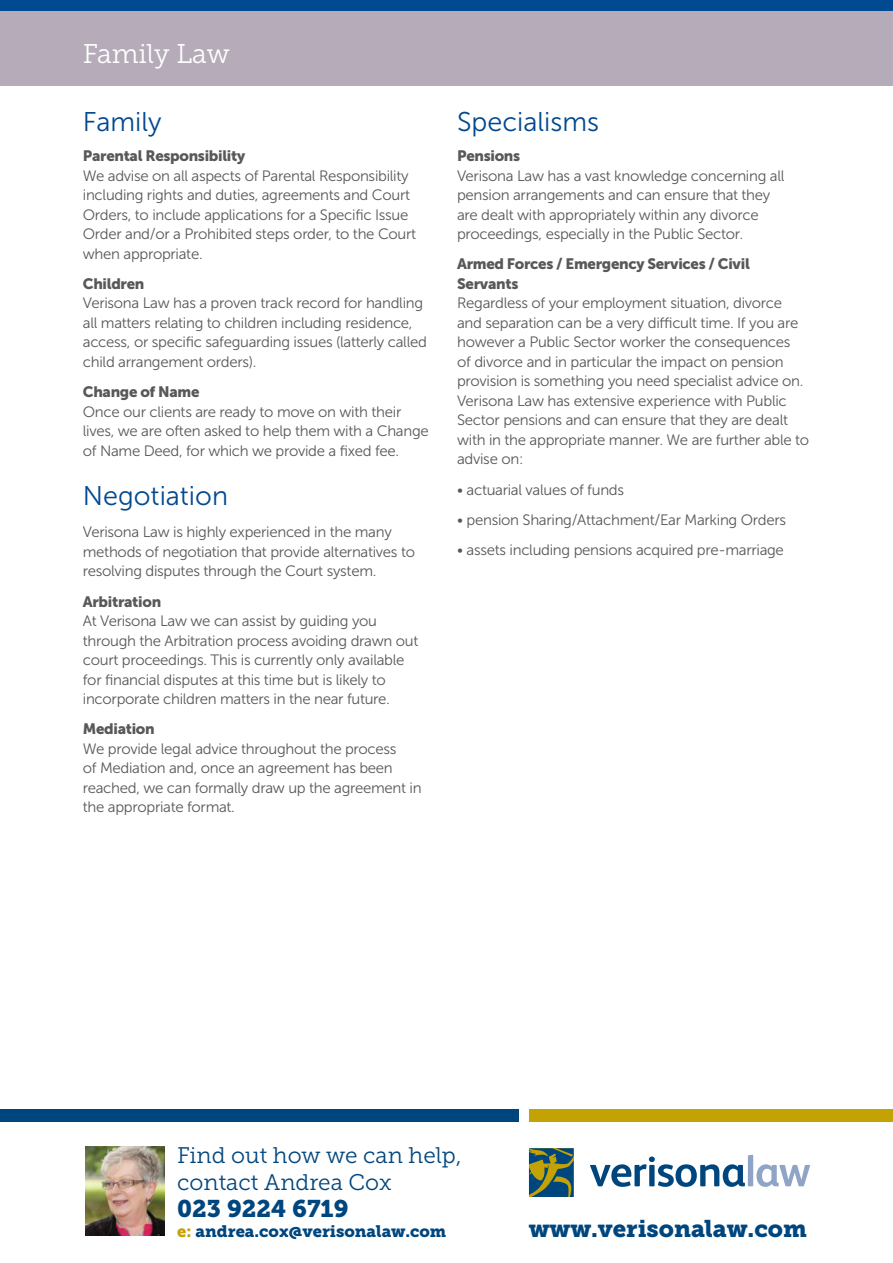
<style>
.page{position:relative;width:893px;height:1263px;background:#fff}
.page>*{position:absolute;margin:0;border:0;box-sizing:border-box;transform-origin:0 0}
.t1{font:27px "Museo Sans 300";color:#014990}
.t2{font:27px "Museo Slab 300";letter-spacing:-.005em;color:#fff}
.t3{font:24px "Museo Slab 900";color:#00467e}
.t4{font:22.5px/27px "Museo Slab 300";color:#00467e}
.t5{font:16.5px "Museo Slab 900";color:#00467e}
.t6{font:15px/19.5px "Museo Sans 300";letter-spacing:-.02em;color:#57585a}
.t7{font:15px/19.5px "Museo Sans 900";letter-spacing:-.02em;color:#57585a}
.s1{color:#c2a205}
</style>
<div class="page">
<div style="left:0;top:0;width:893px;height:85px;background:#b6abb9"></div>
<div style="left:0;top:0;width:893px;height:11px;background:#014990"></div>
<div style="left:0;top:1109px;width:519px;height:12px;background:#00467e"></div>
<div style="left:530px;top:1109px;width:363px;height:12px;background:#c2a205"></div>
<svg style="left:590px;top:1155px;width:220px;height:32px"></svg>
<svg style="left:529px;top:1148px;width:45px;height:49px;background:#4a694f"></svg>
<img style="left:86px;top:1146px;width:78px;height:89px">
<h1 class="t2" style="left:83px;top:39px;width:148px">Family Law</h1>
<h1 class="t1" style="left:83px;top:107px;width:80px">Family</h1>
<p class="t7" style="left:83px;top:146px;width:164px">Parental Responsibility</p>
<p class="t6" style="left:83px;top:166px;width:335px">We advise on all aspects of Parental Responsibility including rights and duties, agreements and Court Orders, to include applications for a Specific Issue Order and/or a Prohibited steps order, to the Court when appropriate.</p>
<p class="t7" style="left:83px;top:274px;width:63px">Children</p>
<p class="t6" style="left:83px;top:294px;width:345px">Verisona Law has a proven track record for handling all matters relating to children including residence, access, or specific safeguarding issues (latterly called child arrangement orders).</p>
<p class="t7" style="left:83px;top:382px;width:118px">Change of Name</p>
<p class="t6" style="left:83px;top:402px;width:347px">Once our clients are ready to move on with their lives, we are often asked to help them with a Change of Name Deed, for which we provide a fixed fee.</p>
<h1 class="t1" style="left:83px;top:481px;width:147px">Negotiation</h1>
<p class="t6" style="left:83px;top:523px;width:334px">Verisona Law is highly experienced in the many methods of negotiation that provide alternatives to resolving disputes through the Court system.</p>
<p class="t7" style="left:83px;top:591px;width:80px">Arbitration</p>
<p class="t6" style="left:83px;top:611px;width:337px">At Verisona Law we can assist by guiding you through the Arbitration process avoiding drawn out court proceedings. This is currently only available for financial disputes at this time but is likely to incorporate children matters in the near future.</p>
<p class="t7" style="left:83px;top:719px;width:73px">Mediation</p>
<p class="t6" style="left:83px;top:739px;width:340px">We provide legal advice throughout the process<br>of Mediation and, once an agreement has been reached, we can formally draw up the agreement in the appropriate format.</p>
<h1 class="t1" style="left:457px;top:107px;width:144px">Specialisms</h1>
<p class="t7" style="left:457px;top:146px;width:65px">Pensions</p>
<p class="t6" style="left:457px;top:166px;width:329px">Verisona Law has a vast knowledge concerning all pension arrangements and can ensure that they are dealt with appropriately within any divorce proceedings, especially in the Public Sector.</p>
<p class="t7" style="left:457px;top:254px;width:294px">Armed Forces / Emergency Services / Civil<br>Servants</p>
<p class="t6" style="left:457px;top:294px;width:354px">Regardless of your employment situation, divorce and separation can be a very difficult time. If you are however a Public Sector worker the consequences<br>of divorce and in particular the impact on pension provision is something you need specialist advice on.<br>Verisona Law has extensive experience with Public Sector pensions and can ensure that they are dealt with in the appropriate manner. We are further able to advise on:</p>
<p class="t6" style="left:457px;top:480px;width:168px">• actuarial values of funds</p>
<p class="t6" style="left:457px;top:510px;width:330px">• pension Sharing/Attachment/Ear Marking Orders</p>
<p class="t6" style="left:457px;top:540px;width:328px">• assets including pensions acquired pre-marriage</p>
<h3 class="t4" style="left:177px;top:1142px;width:286px">Find out how we can help, contact Andrea Cox</h3>
<h2 class="t3" style="left:177px;top:1195px;width:173px">023 9224 6719</h2>
<p class="t5" style="left:177px;top:1222px;width:271px"><span class="s1">e:</span> andrea.cox@verisonalaw.com</p>
<h2 class="t3" style="left:529px;top:1214px;width:280px">www.verisonalaw.com</h2>
</div>
